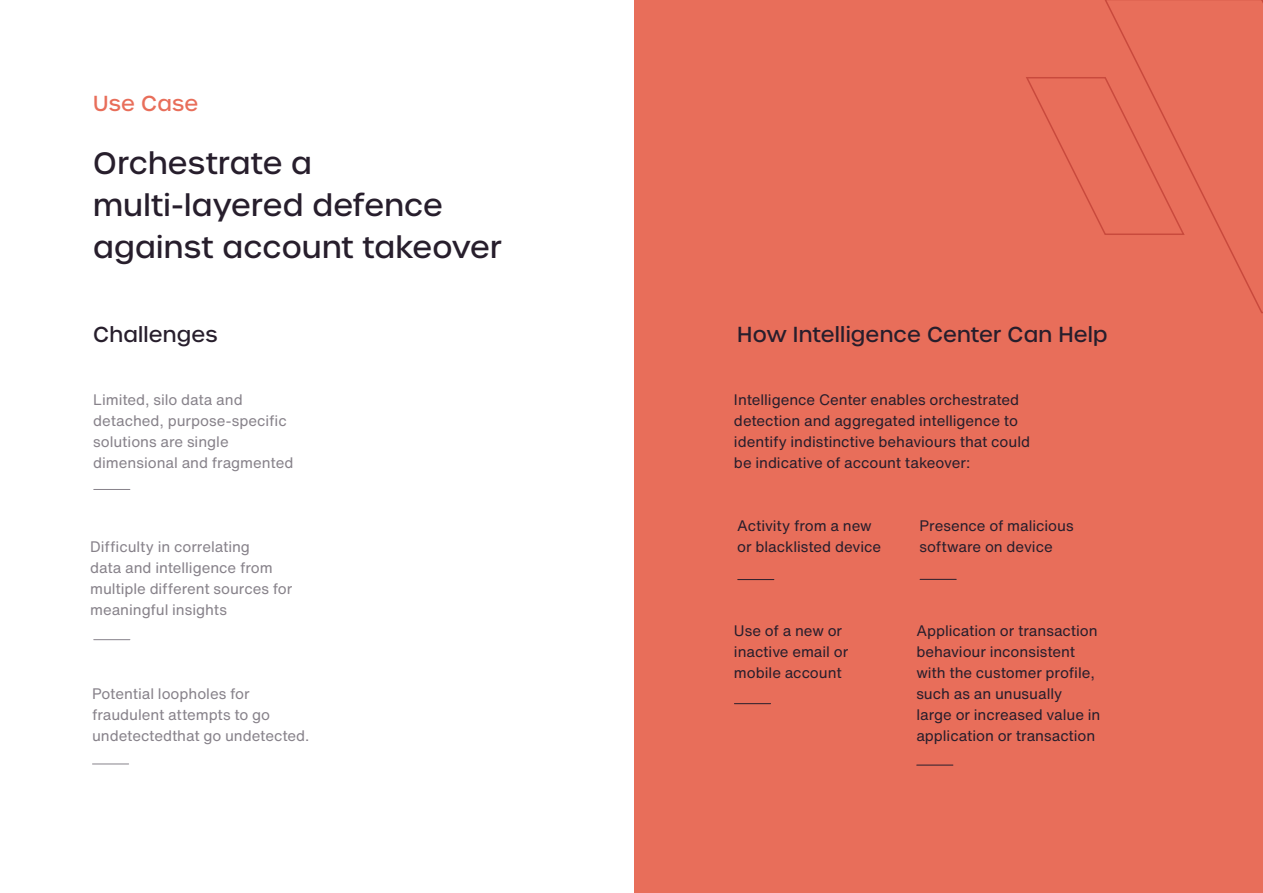
<style>
.page{position:relative;width:1263px;height:893px;background:#fff}
.page>*{position:absolute;margin:0;border:0;box-sizing:border-box;transform-origin:0 0}
.Heading_Large{font:500 30px/42px "Urbane";letter-spacing:.005em;color:#271e2c}
.Heading_Medium{font:500 21px "Urbane";letter-spacing:.01em;color:#271e2c}
.Heading_Medium-2{font:500 21px "Urbane";letter-spacing:.01em;color:#e86e5a}
.Paragraph{font:15px/21px "Helvetica Now Text";letter-spacing:-.005em;color:#271e2c}
.Paragraph-2{font:15px/21px "Helvetica Now Text";letter-spacing:-.005em;color:#87828a}
</style>
<div class="page">
<div style="left:635px;top:0;width:628px;height:893px;background:#e86e5a"></div>
<hr style="left:94px;top:489px;width:36px;height:1px;background:#87828a">
<hr style="left:94px;top:639px;width:36px;height:1px;background:#87828a">
<hr style="left:738px;top:579px;width:36px;height:1px;background:#271e2c">
<hr style="left:920px;top:579px;width:36px;height:1px;background:#271e2c">
<hr style="left:92px;top:763px;width:37px;height:1px;background:#87828a">
<hr style="left:734px;top:703px;width:37px;height:1px;background:#271e2c">
<hr style="left:917px;top:765px;width:36px;height:1px;background:#271e2c">
<svg style="left:1026px;top:77px;width:77px;height:154px"></svg>
<svg style="left:1103px;top:0;width:160px;height:314px"></svg>
<p class="Heading_Medium-2" style="left:93px;top:90px;width:106px">Use Case</p>
<p class="Heading_Large" style="left:93px;top:142px;width:410px">Orchestrate a multi-layered defence against account takeover</p>
<p class="Heading_Medium" style="left:93px;top:321px;width:126px">Challenges</p>
<p class="Heading_Medium" style="left:737px;top:321px;width:372px">How Intelligence Center Can Help</p>
<p class="Paragraph-2" style="left:93px;top:389px;width:202px">Limited, silo data and detached, purpose-specific solutions are single dimensional and fragmented</p>
<p class="Paragraph-2" style="left:90px;top:536px;width:204px">Difficulty in correlating<br>data and intelligence from multiple different sources for meaningful insights</p>
<p class="Paragraph-2" style="left:92px;top:683px;width:219px">Potential loopholes for fraudulent attempts to go undetectedthat go undetected.</p>
<p class="Paragraph" style="left:734px;top:389px;width:298px">Intelligence Center enables orchestrated detection and aggregated intelligence to identify indistinctive behaviours that could be indicative of account takeover:</p>
<p class="Paragraph" style="left:737px;top:515px;width:145px">Activity from a new or blacklisted device</p>
<p class="Paragraph" style="left:920px;top:515px;width:156px">Presence of malicious software on device</p>
<p class="Paragraph" style="left:734px;top:620px;width:116px">Use of a new or inactive email or mobile account</p>
<p class="Paragraph" style="left:916px;top:620px;width:186px">Application or transaction behaviour inconsistent with the customer profile, such as an unusually large or increased value in application or transaction</p>
</div>
